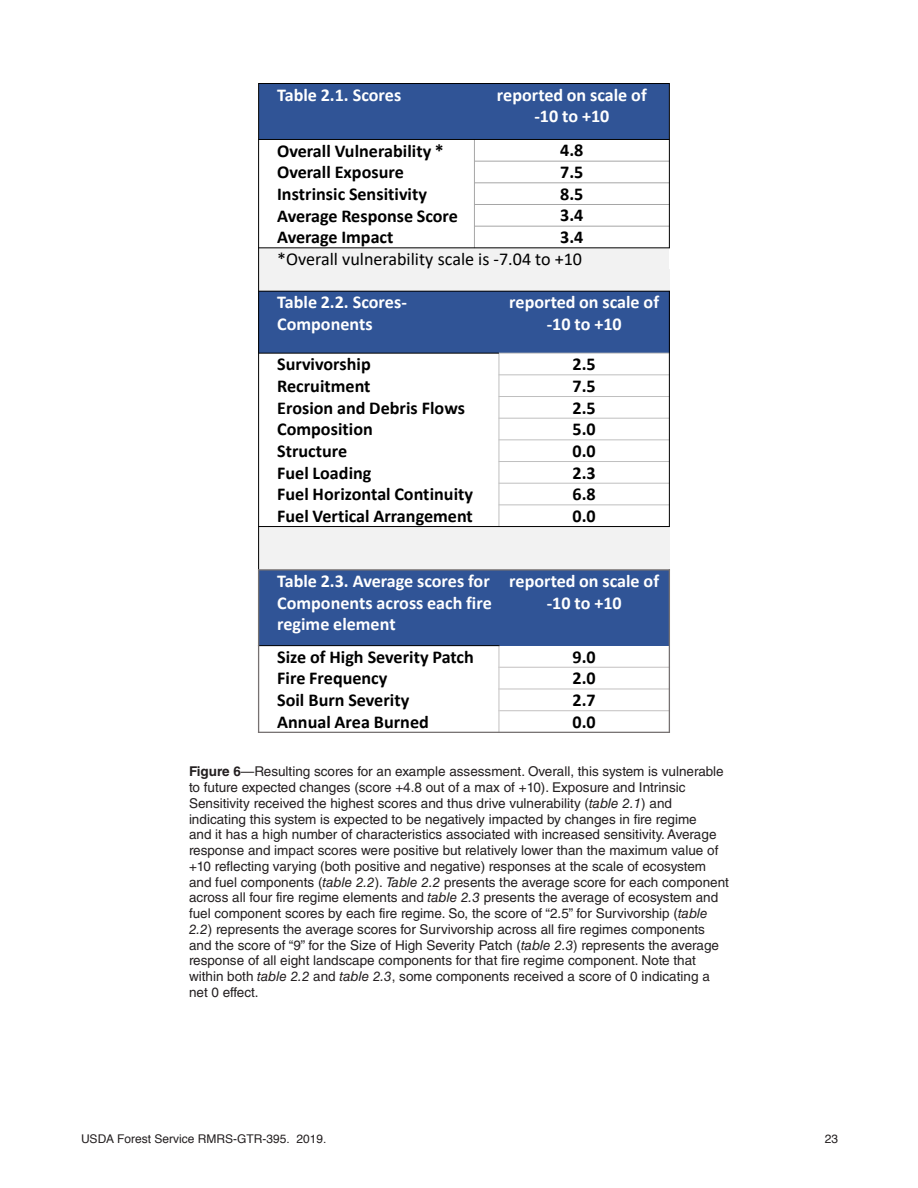
<style>
.page{position:relative;width:918px;height:1188px;background:#fff}
.page>*{position:absolute;margin:0;border:0;box-sizing:border-box;transform-origin:0 0}
.t1{font:700 18.15px "Calibri";color:#000}
.t2{font:700 18.15px/21.8px "Calibri";color:#fff;text-align:center}
.t3{font:18.15px/21.8px "Calibri";color:#000;text-align:right}
.t4{font:13.5px/15.8px "Helvetica LT Std";color:#231f20}
.t5{font:12px "Helvetica";color:#231f20}
.s1{font-weight:700}
.s2{font-style:italic}
</style>
<div class="page">
<div style="left:259px;top:84px;width:215px;height:55px;background:#305496"></div>
<div style="left:474px;top:84px;width:195px;height:55px;background:#305496"></div>
<div style="left:259px;top:248px;width:410px;height:22px;background:#f2f2f2"></div>
<div style="left:259px;top:270px;width:240px;height:21px;background:#f2f2f2"></div>
<div style="left:499px;top:270px;width:170px;height:21px;background:#f2f2f2"></div>
<div style="left:259px;top:291px;width:240px;height:62px;background:#305496"></div>
<div style="left:499px;top:291px;width:170px;height:62px;background:#305496"></div>
<div style="left:259px;top:527px;width:240px;height:21px;background:#f2f2f2"></div>
<div style="left:499px;top:527px;width:170px;height:21px;background:#f2f2f2"></div>
<div style="left:259px;top:548px;width:240px;height:22px;background:#f2f2f2"></div>
<div style="left:499px;top:548px;width:170px;height:22px;background:#f2f2f2"></div>
<div style="left:259px;top:570px;width:240px;height:76px;background:#305496"></div>
<div style="left:499px;top:570px;width:170px;height:76px;background:#305496"></div>
<hr style="left:474px;top:139px;width:1px;height:109px;background:#a6a6a6">
<hr style="left:499px;top:353px;width:1px;height:174px;background:#bfbfbf">
<hr style="left:498px;top:645px;width:2px;height:88px;background:#d0cece">
<hr style="left:258px;top:139px;width:412px;height:1px;background:#000">
<hr style="left:474px;top:161px;width:196px;height:1px;background:#a6a6a6">
<hr style="left:474px;top:182px;width:196px;height:1px;background:#a6a6a6">
<hr style="left:474px;top:204px;width:196px;height:1px;background:#a6a6a6">
<hr style="left:474px;top:226px;width:196px;height:1px;background:#a6a6a6">
<hr style="left:258px;top:248px;width:412px;height:1px;background:#000">
<hr style="left:258px;top:291px;width:412px;height:1px;background:#000">
<hr style="left:258px;top:353px;width:241px;height:1px;background:#000">
<hr style="left:499px;top:353px;width:171px;height:1px;background:#bfbfbf">
<hr style="left:499px;top:375px;width:171px;height:1px;background:#bfbfbf">
<hr style="left:499px;top:396px;width:171px;height:1px;background:#bfbfbf">
<hr style="left:499px;top:418px;width:171px;height:1px;background:#bfbfbf">
<hr style="left:499px;top:440px;width:171px;height:1px;background:#bfbfbf">
<hr style="left:499px;top:461px;width:171px;height:1px;background:#bfbfbf">
<hr style="left:499px;top:483px;width:171px;height:1px;background:#bfbfbf">
<hr style="left:499px;top:505px;width:171px;height:1px;background:#bfbfbf">
<hr style="left:258px;top:526px;width:412px;height:1px;background:#000">
<hr style="left:258px;top:569px;width:412px;height:2px;background:#767171">
<hr style="left:258px;top:645px;width:242px;height:1px;background:#000">
<hr style="left:498px;top:667px;width:172px;height:1px;background:#d0cece">
<hr style="left:498px;top:688px;width:172px;height:2px;background:#d0cece">
<hr style="left:498px;top:710px;width:172px;height:1px;background:#d0cece">
<hr style="left:258px;top:83px;width:1px;height:486px;background:#000">
<hr style="left:258px;top:569px;width:1px;height:164px;background:#767171">
<hr style="left:669px;top:83px;width:1px;height:165px;background:#000">
<hr style="left:669px;top:291px;width:1px;height:236px;background:#000">
<hr style="left:669px;top:569px;width:1px;height:164px;background:#767171">
<hr style="left:258px;top:83px;width:412px;height:1px;background:#000">
<hr style="left:258px;top:732px;width:412px;height:1px;background:#767171">
<p class="t2" style="left:277px;top:84px;width:126px">Table 2.1. Scores</p>
<p class="t2" style="left:497px;top:83px;width:151px">reported on scale of -10 to +10</p>
<p class="t1" style="left:277px;top:138px;width:168px">Overall Vulnerability *</p>
<p class="t1" style="left:560px;top:138px;width:25px">4.8</p>
<p class="t1" style="left:277px;top:159px;width:128px">Overall Exposure</p>
<p class="t1" style="left:560px;top:159px;width:25px">7.5</p>
<p class="t1" style="left:277px;top:181px;width:151px">Instrinsic Sensitivity</p>
<p class="t1" style="left:560px;top:181px;width:25px">8.5</p>
<p class="t1" style="left:277px;top:203px;width:182px">Average Response Score</p>
<p class="t1" style="left:560px;top:203px;width:25px">3.4</p>
<p class="t1" style="left:277px;top:224px;width:118px">Average Impact</p>
<p class="t3" style="left:277px;top:226px;width:308px"><span class="s1">3.4<br></span>*Overall vulnerability scale is -7.04 to +10</p>
<p class="t2" style="left:277px;top:291px;width:131px;text-align:left">Table 2.2. Scores-<br>Components</p>
<p class="t2" style="left:509px;top:291px;width:151px">reported on scale of -10 to +10</p>
<p class="t1" style="left:277px;top:351px;width:95px">Survivorship</p>
<p class="t1" style="left:573px;top:351px;width:25px">2.5</p>
<p class="t1" style="left:277px;top:373px;width:95px">Recruitment</p>
<p class="t1" style="left:573px;top:373px;width:25px">7.5</p>
<p class="t1" style="left:277px;top:395px;width:189px">Erosion and Debris Flows</p>
<p class="t1" style="left:573px;top:395px;width:25px">2.5</p>
<p class="t1" style="left:277px;top:416px;width:97px">Composition</p>
<p class="t1" style="left:573px;top:416px;width:25px">5.0</p>
<p class="t1" style="left:277px;top:438px;width:72px">Structure</p>
<p class="t1" style="left:573px;top:438px;width:25px">0.0</p>
<p class="t1" style="left:277px;top:460px;width:96px">Fuel Loading</p>
<p class="t1" style="left:573px;top:460px;width:25px">2.3</p>
<p class="t1" style="left:277px;top:481px;width:197px">Fuel Horizontal Continuity</p>
<p class="t1" style="left:573px;top:481px;width:25px">6.8</p>
<p class="t1" style="left:277px;top:503px;width:197px">Fuel Vertical Arrangement</p>
<p class="t1" style="left:573px;top:503px;width:25px">0.0</p>
<p class="t2" style="left:277px;top:570px;width:216px;text-align:justify">Table 2.3. Average scores for Components across each fire regime element</p>
<p class="t2" style="left:509px;top:570px;width:151px">reported on scale of -10 to +10</p>
<p class="t1" style="left:277px;top:644px;width:198px">Size of High Severity Patch</p>
<p class="t1" style="left:573px;top:644px;width:25px">9.0</p>
<p class="t1" style="left:277px;top:665px;width:112px">Fire Frequency</p>
<p class="t1" style="left:573px;top:665px;width:25px">2.0</p>
<p class="t1" style="left:277px;top:687px;width:134px">Soil Burn Severity</p>
<p class="t1" style="left:573px;top:687px;width:25px">2.7</p>
<p class="t1" style="left:277px;top:709px;width:153px">Annual Area Burned</p>
<p class="t1" style="left:573px;top:709px;width:25px">0.0</p>
<p class="t4" style="left:189px;top:764px;width:541px"><span class="s1">Figure 6</span>—Resulting scores for an example assessment. Overall, this system is vulnerable to future expected changes (score +4.8 out of a max of +10). Exposure and Intrinsic Sensitivity received the highest scores and thus drive vulnerability (<span class="s2">table 2.1</span>) and indicating this system is expected to be negatively impacted by changes in fire regime<br>and it has a high number of characteristics associated with increased sensitivity. Average response and impact scores were positive but relatively lower than the maximum value of +10 reflecting varying (both positive and negative) responses at the scale of ecosystem and fuel components (<span class="s2">table 2.2</span>). <span class="s2">Table 2.2</span> presents the average score for each component across all four fire regime elements and <span class="s2">table 2.3</span> presents the average of ecosystem and fuel component scores by each fire regime. So, the score of “2.5” for Survivorship (<span class="s2">table 2.2</span>) represents the average scores for Survivorship across all fire regimes components and the score of “9” for the Size of High Severity Patch (<span class="s2">table 2.3</span>) represents the average response of all eight landscape components for that fire regime component. Note that within both <span class="s2">table 2.2</span> and <span class="s2">table 2.3</span>, some components received a score of 0 indicating a net 0 effect.</p>
<p class="t5" style="left:81px;top:1130px;width:247px">USDA Forest Service RMRS-GTR-395. 2019.</p>
<p class="t5" style="left:825px;top:1130px;width:15px">23</p>
</div>
